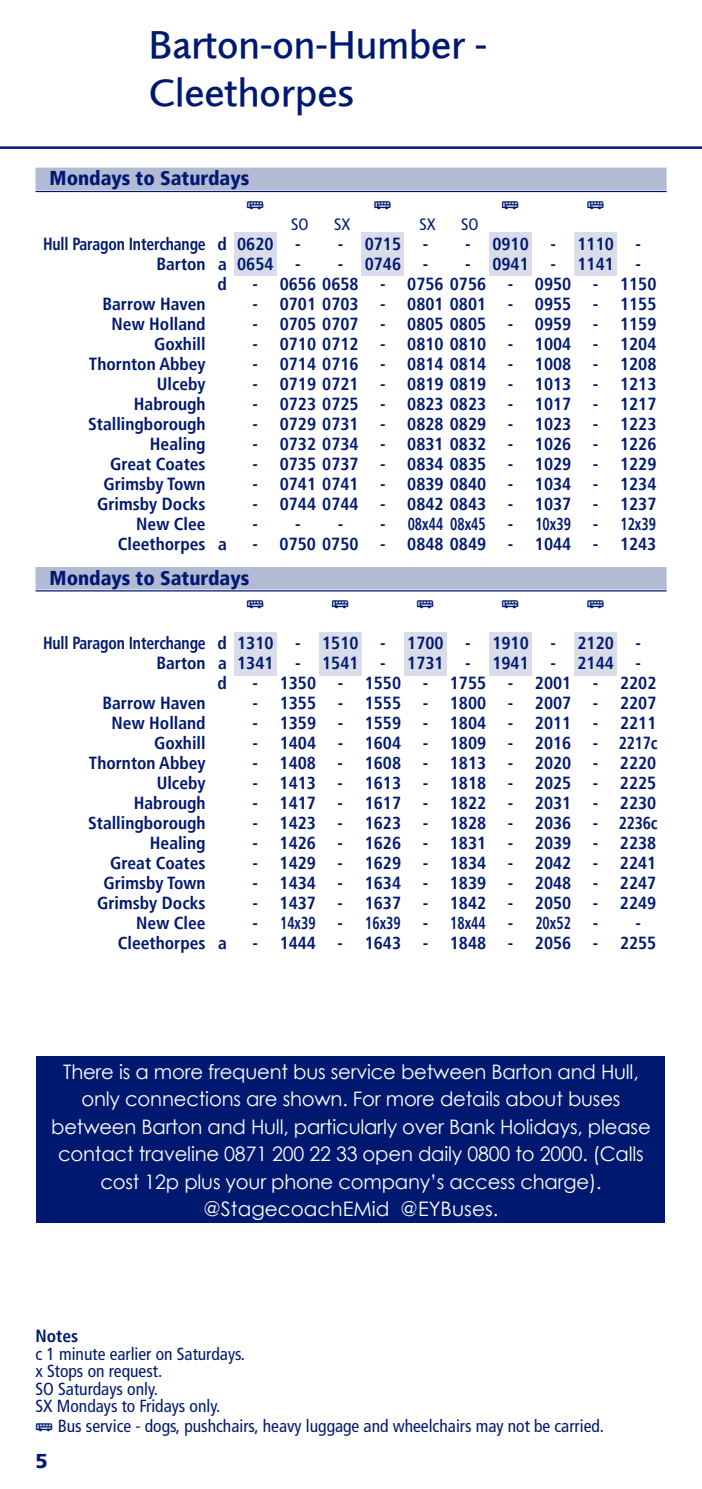
<style>
.page{position:relative;width:702px;height:1489px;background:#fff}
.page>*{position:absolute;margin:0;border:0;box-sizing:border-box;transform-origin:0 0}
.t1{font:500 40px/48px "Foundry Sans";color:#001970}
.t2{font:20px/27.5px "Century Gothic";letter-spacing:-.01em;color:#fff;text-align:center}
.t3{font:900 condensed 20px "Frutiger LT";color:#001970}
.t4{font:900 20px "Frutiger LT";color:#001970}
.t5{font:700 condensed 17.5px "Frutiger LT";color:#001970}
.t6{font:condensed 17.5px/17.5px "Frutiger LT";color:#001970}
.t7{font:700 condensed 17.5px "Frutiger LT";color:#001970;scale:.9 1}
.t8{font:700 condensed 17.5px "Frutiger LT";color:#001970;scale:.8 1}
.t9{font:16.5px "BRFACE2";color:#001970}
.t10{font:condensed 16.5px "Frutiger LT";color:#001970}
.s1{font-family:"BRFACE2";font-stretch:normal;font-size:16.5px}
</style>
<div class="page">
<hr style="left:0;top:146px;width:702px;height:3px;background:#001970">
<div style="left:234px;top:232px;width:42px;height:44px;background:#d9ddea"></div>
<div style="left:234px;top:632px;width:42px;height:44px;background:#d9ddea"></div>
<div style="left:361px;top:232px;width:43px;height:44px;background:#d9ddea"></div>
<div style="left:404px;top:632px;width:42px;height:44px;background:#d9ddea"></div>
<div style="left:489px;top:232px;width:42px;height:44px;background:#d9ddea"></div>
<div style="left:319px;top:632px;width:42px;height:44px;background:#d9ddea"></div>
<div style="left:574px;top:232px;width:43px;height:44px;background:#d9ddea"></div>
<div style="left:489px;top:632px;width:42px;height:44px;background:#d9ddea"></div>
<div style="left:574px;top:632px;width:43px;height:44px;background:#d9ddea"></div>
<div style="left:35px;top:168px;width:631px;height:22px;background:#b3bad4"></div>
<hr style="left:35px;top:191px;width:631px;height:1px;background:#001970">
<div style="left:35px;top:567px;width:631px;height:22px;background:#b3bad4"></div>
<hr style="left:35px;top:590px;width:631px;height:1px;background:#001970">
<div style="left:37px;top:1056px;width:628px;height:167px;background:#001970"></div>
<h1 class="t1" style="left:149px;top:20px;width:339px">Barton-on-Humber -<br>Cleethorpes</h1>
<p class="t3" style="left:50px;top:166px;width:201px">Mondays to Saturdays</p>
<p class="t9" style="left:246px;top:194px;width:19px">G</p>
<p class="t9" style="left:374px;top:194px;width:19px">G</p>
<p class="t9" style="left:501px;top:194px;width:19px">G</p>
<p class="t9" style="left:586px;top:194px;width:19px">G</p>
<p class="t10" style="left:291px;top:214px;width:19px">SO</p>
<p class="t10" style="left:334px;top:214px;width:18px">SX</p>
<p class="t10" style="left:419px;top:214px;width:18px">SX</p>
<p class="t10" style="left:461px;top:214px;width:19px">SO</p>
<p class="t7" style="left:43px;top:233px;width:288px">Hull Paragon Interchange d 0620 -</p>
<p class="t5" style="left:337px;top:233px;width:92px">- 0715 -</p>
<p class="t5" style="left:465px;top:233px;width:177px">- 0910 - 1110 -</p>
<p class="t5" style="left:156px;top:253px;width:146px">Barton a 0654 -</p>
<p class="t5" style="left:337px;top:253px;width:92px">- 0746 -</p>
<p class="t5" style="left:465px;top:253px;width:177px">- 0941 - 1141 -</p>
<p class="t5" style="left:217px;top:273px;width:11px">d</p>
<p class="t5" style="left:252px;top:273px;width:405px">- 0656 0658 - 0756 0756 - 0950 - 1150</p>
<p class="t5" style="left:102px;top:293px;width:105px">Barrow Haven</p>
<p class="t5" style="left:252px;top:293px;width:405px">- 0701 0703 - 0801 0801 - 0955 - 1155</p>
<p class="t5" style="left:112px;top:313px;width:96px">New Holland</p>
<p class="t5" style="left:252px;top:313px;width:405px">- 0705 0707 - 0805 0805 - 0959 - 1159</p>
<p class="t5" style="left:154px;top:333px;width:53px">Goxhill</p>
<p class="t5" style="left:252px;top:333px;width:405px">- 0710 0712 - 0810 0810 - 1004 - 1204</p>
<p class="t5" style="left:89px;top:353px;width:118px">Thornton Abbey</p>
<p class="t5" style="left:252px;top:353px;width:405px">- 0714 0716 - 0814 0814 - 1008 - 1208</p>
<p class="t5" style="left:157px;top:373px;width:50px">Ulceby</p>
<p class="t5" style="left:252px;top:373px;width:405px">- 0719 0721 - 0819 0819 - 1013 - 1213</p>
<p class="t5" style="left:134px;top:393px;width:73px">Habrough</p>
<p class="t5" style="left:252px;top:393px;width:405px">- 0723 0725 - 0823 0823 - 1017 - 1217</p>
<p class="t5" style="left:88px;top:413px;width:119px">Stallingborough</p>
<p class="t5" style="left:252px;top:413px;width:405px">- 0729 0731 - 0828 0829 - 1023 - 1223</p>
<p class="t5" style="left:150px;top:433px;width:57px">Healing</p>
<p class="t5" style="left:252px;top:433px;width:405px">- 0732 0734 - 0831 0832 - 1026 - 1226</p>
<p class="t5" style="left:110px;top:453px;width:97px">Great Coates</p>
<p class="t5" style="left:252px;top:453px;width:405px">- 0735 0737 - 0834 0835 - 1029 - 1229</p>
<p class="t5" style="left:103px;top:473px;width:104px">Grimsby Town</p>
<p class="t5" style="left:252px;top:473px;width:405px">- 0741 0741 - 0839 0840 - 1034 - 1234</p>
<p class="t5" style="left:97px;top:493px;width:110px">Grimsby Docks</p>
<p class="t5" style="left:252px;top:493px;width:405px">- 0744 0744 - 0842 0843 - 1037 - 1237</p>
<p class="t5" style="left:136px;top:513px;width:71px">New Clee</p>
<p class="t5" style="left:252px;top:513px;width:50px">- -</p>
<p class="t5" style="left:338px;top:513px;width:50px">- -</p>
<p class="t8" style="left:407px;top:513px;width:99px">08x44 08x45</p>
<p class="t5" style="left:508px;top:513px;width:65px">- 10x39</p>
<p class="t5" style="left:593px;top:513px;width:65px">- 12x39</p>
<p class="t5" style="left:118px;top:533px;width:111px">Cleethorpes a</p>
<p class="t5" style="left:252px;top:533px;width:405px">- 0750 0750 - 0848 0849 - 1044 - 1243</p>
<p class="t3" style="left:50px;top:565px;width:201px">Mondays to Saturdays</p>
<p class="t9" style="left:246px;top:594px;width:19px">G</p>
<p class="t9" style="left:331px;top:594px;width:19px">G</p>
<p class="t9" style="left:416px;top:594px;width:19px">G</p>
<p class="t9" style="left:501px;top:594px;width:19px">G</p>
<p class="t9" style="left:586px;top:594px;width:19px">G</p>
<p class="t7" style="left:43px;top:632px;width:665px">Hull Paragon Interchange d 1310 - 1510 - 1700 - 1910 - 2120 -</p>
<p class="t5" style="left:156px;top:652px;width:486px">Barton a 1341 - 1541 - 1731 - 1941 - 2144 -</p>
<p class="t5" style="left:217px;top:672px;width:11px">d</p>
<p class="t5" style="left:252px;top:672px;width:405px">- 1350 - 1550 - 1755 - 2001 - 2202</p>
<p class="t5" style="left:102px;top:692px;width:105px">Barrow Haven</p>
<p class="t5" style="left:252px;top:692px;width:405px">- 1355 - 1555 - 1800 - 2007 - 2207</p>
<p class="t5" style="left:112px;top:712px;width:96px">New Holland</p>
<p class="t5" style="left:252px;top:712px;width:405px">- 1359 - 1559 - 1804 - 2011 - 2211</p>
<p class="t5" style="left:154px;top:732px;width:53px">Goxhill</p>
<p class="t5" style="left:252px;top:732px;width:406px">- 1404 - 1604 - 1809 - 2016 - 2217c</p>
<p class="t5" style="left:89px;top:752px;width:118px">Thornton Abbey</p>
<p class="t5" style="left:252px;top:752px;width:405px">- 1408 - 1608 - 1813 - 2020 - 2220</p>
<p class="t5" style="left:157px;top:772px;width:50px">Ulceby</p>
<p class="t5" style="left:252px;top:772px;width:405px">- 1413 - 1613 - 1818 - 2025 - 2225</p>
<p class="t5" style="left:134px;top:792px;width:73px">Habrough</p>
<p class="t5" style="left:252px;top:792px;width:405px">- 1417 - 1617 - 1822 - 2031 - 2230</p>
<p class="t5" style="left:88px;top:812px;width:119px">Stallingborough</p>
<p class="t5" style="left:252px;top:812px;width:406px">- 1423 - 1623 - 1828 - 2036 - 2236c</p>
<p class="t5" style="left:150px;top:832px;width:57px">Healing</p>
<p class="t5" style="left:252px;top:832px;width:405px">- 1426 - 1626 - 1831 - 2039 - 2238</p>
<p class="t5" style="left:110px;top:852px;width:97px">Great Coates</p>
<p class="t5" style="left:252px;top:852px;width:405px">- 1429 - 1629 - 1834 - 2042 - 2241</p>
<p class="t5" style="left:103px;top:872px;width:104px">Grimsby Town</p>
<p class="t5" style="left:252px;top:872px;width:405px">- 1434 - 1634 - 1839 - 2048 - 2247</p>
<p class="t5" style="left:97px;top:892px;width:110px">Grimsby Docks</p>
<p class="t5" style="left:252px;top:892px;width:405px">- 1437 - 1637 - 1842 - 2050 - 2249</p>
<p class="t5" style="left:136px;top:912px;width:71px">New Clee</p>
<p class="t5" style="left:252px;top:912px;width:65px">- 14x39</p>
<p class="t5" style="left:337px;top:912px;width:65px">- 16x39</p>
<p class="t5" style="left:422px;top:912px;width:65px">- 18x44</p>
<p class="t5" style="left:508px;top:912px;width:65px">- 20x52</p>
<p class="t5" style="left:593px;top:912px;width:50px">- -</p>
<p class="t5" style="left:118px;top:932px;width:111px">Cleethorpes a</p>
<p class="t5" style="left:252px;top:932px;width:405px">- 1444 - 1643 - 1848 - 2056 - 2255</p>
<p class="t2" style="left:51px;top:1057px;width:601px">There is a more frequent bus service between Barton and Hull, only connections are shown. For more details about buses between Barton and Hull, particularly over Bank Holidays, please contact traveline 0871 200 22 33 open daily 0800 to 2000. (Calls cost 12p plus your phone company’s access charge). @StagecoachEMid @EYBuses.</p>
<p class="t5" style="left:35px;top:1325px;width:44px">Notes</p>
<p class="t6" style="left:35px;top:1345px;width:211px">c 1 minute earlier on Saturdays. x Stops on request.<br>SO Saturdays only.<br>SX Mondays to Fridays only.</p>
<p class="t6" style="left:35px;top:1417px;width:570px"><span class="s1">G</span> Bus service - dogs, pushchairs, heavy luggage and wheelchairs may not be carried.</p>
<p class="t4" style="left:35px;top:1448px;width:14px">5</p>
</div>
